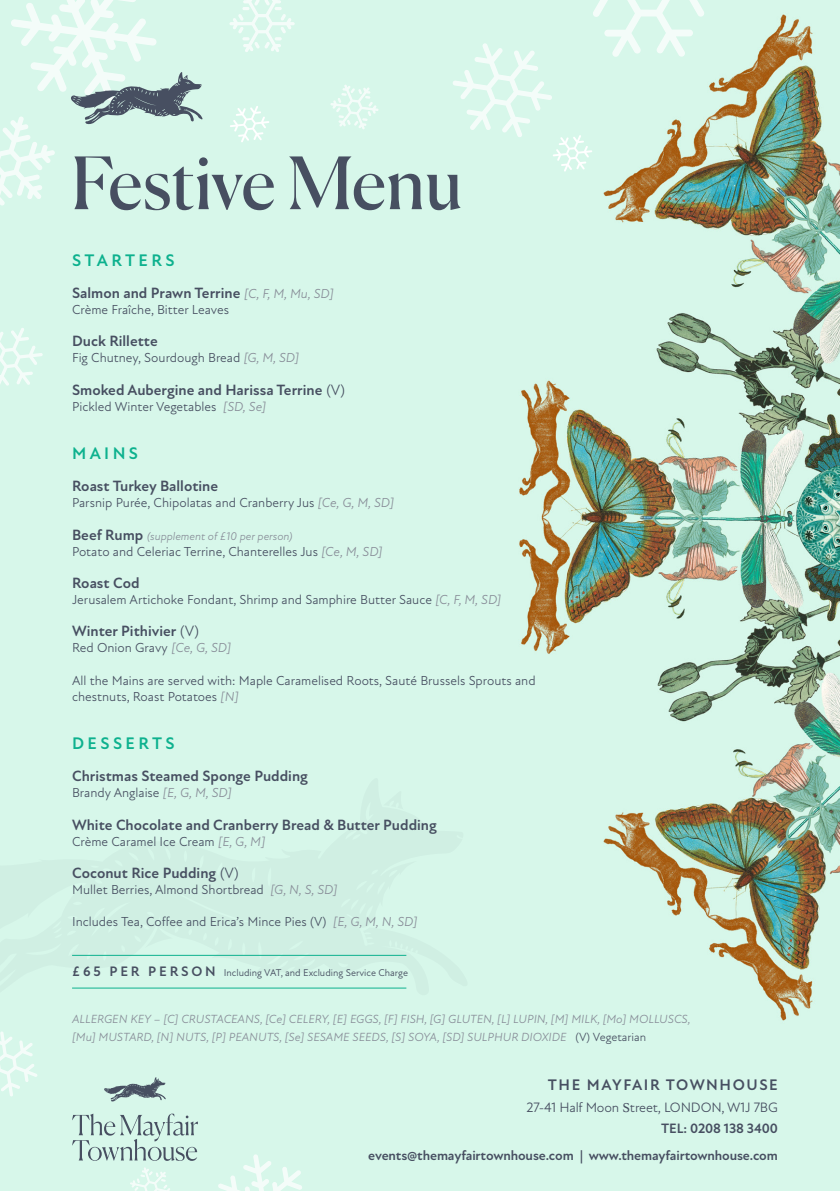
<style>
.page{position:relative;width:840px;height:1191px;background:#fff}
.page>*{position:absolute;margin:0;border:0;box-sizing:border-box;transform-origin:0 0}
.t1{font:72px "Canela";letter-spacing:-.005em;color:#474f61}
.t2{font:700 17px "New Atten";letter-spacing:.2em;color:#0db18e}
.t3{font:700 15.6px "New Atten";letter-spacing:.1em;color:#474f61}
.t4{font:700 15.2px "Atten New";color:#474f61}
.t5{font:700 13.8px "New Atten";letter-spacing:-.01em;color:#474f61}
.t6{font:13.8px "Atten New";letter-spacing:-.01em;color:#474f61}
.t7{font:13.2px/16.2px "Atten New";color:#474f61}
.t8{font:italic 12px/18px "New Atten";color:#888d98}
.t9{font:italic 11.4px "New Atten";color:#888d98}
.t10{font:10px "New Atten";color:#474f61}
.s1{font-family:"New Atten";font-weight:400;font-style:italic;font-size:13.2px;color:#888d98}
.s2{font-family:"New Atten";font-style:italic;color:#888d98}
.s3{font-weight:400}
.s4{font-family:"Atten New";font-weight:700;font-style:normal;font-size:15.2px;color:#474f61}
.s5{font-weight:700;font-size:14px}
.s6{font-family:"Atten New";font-style:normal;color:#474f61}
.s7{font-family:"Athelas"}
</style>
<div class="page">
<div style="left:0;top:0;width:839px;height:1191px;background:#d7f7ea"></div>
<img style="left:499px;top:0;width:340px;height:1119px">
<svg style="left:330px;top:84px;width:48px;height:45px"></svg>
<svg style="left:229px;top:0;width:65px;height:52px"></svg>
<svg style="left:0;top:327px;width:43px;height:61px"></svg>
<svg style="left:0;top:1031px;width:38px;height:65px"></svg>
<svg style="left:218px;top:1154px;width:91px;height:37px"></svg>
<svg style="left:130px;top:1167px;width:42px;height:24px"></svg>
<svg style="left:72px;top:1113px;width:126px;height:47px;background:#bbd7d0"></svg>
<svg style="left:103px;top:1076px;width:63px;height:25px;background:#a1b9b7"></svg>
<div style="left:0;top:776px;width:469px;height:233px;background:#d7f7ea"></div>
<svg style="left:0;top:0;width:204px;height:209px;background:#d2ede3"></svg>
<svg style="left:452px;top:0;width:265px;height:172px;background:#d8f2e4"></svg>
<svg style="left:230px;top:106px;width:39px;height:36px"></svg>
<hr style="left:72px;top:955px;width:334px;height:1px;background:#0db18e">
<hr style="left:72px;top:987px;width:334px;height:1px;background:#0db18e">
<p class="t1" style="left:71px;top:127px;width:393px">Festive Menu</p>
<p class="t2" style="left:72px;top:250px;width:104px">STARTERS</p>
<p class="t4" style="left:72px;top:284px;width:263px">Salmon and Prawn Terrine <span class="s1">[C, F, M, Mu, SD]</span></p>
<p class="t7" style="left:72px;top:302px;width:158px">Crème Fraîche, Bitter Leaves</p>
<p class="t4" style="left:72px;top:332px;width:87px">Duck Rillette</p>
<p class="t7" style="left:72px;top:350px;width:228px">Fig Chutney, Sourdough Bread <span class="s2">[G, M, SD]</span></p>
<p class="t4" style="left:72px;top:380px;width:274px">Smoked Aubergine and Harissa Terrine <span class="s3">(V)</span></p>
<p class="t7" style="left:72px;top:398px;width:195px">Pickled Winter Vegetables <span class="s2">[SD, Se]</span></p>
<p class="t2" style="left:72px;top:443px;width:68px">MAINS</p>
<p class="t4" style="left:72px;top:477px;width:147px">Roast Turkey Ballotine</p>
<p class="t7" style="left:72px;top:495px;width:323px">Parsnip Purée, Chipolatas and Cranberry Jus <span class="s2">[Ce, G, M, SD]</span></p>
<p class="t9" style="left:72px;top:529px;width:222px"><span class="s4">Beef Rump</span> (supplement of £10 per person)</p>
<p class="t7" style="left:72px;top:543px;width:312px">Potato and Celeriac Terrine, Chanterelles Jus <span class="s2">[Ce, M, SD]</span></p>
<p class="t4" style="left:72px;top:574px;width:69px">Roast Cod</p>
<p class="t7" style="left:72px;top:592px;width:430px">Jerusalem Artichoke Fondant, Shrimp and Samphire Butter Sauce <span class="s2">[C, F, M, SD]</span></p>
<p class="t4" style="left:72px;top:622px;width:128px">Winter Pithivier <span class="s3">(V)</span></p>
<p class="t7" style="left:72px;top:640px;width:160px">Red Onion Gravy <span class="s2">[Ce, G, SD]</span></p>
<p class="t7" style="left:72px;top:672px;width:465px">All the Mains are served with: Maple Caramelised Roots, Sauté Brussels Sprouts and chestnuts, Roast Potatoes <span class="s2">[N]</span></p>
<p class="t2" style="left:72px;top:733px;width:104px">DESSERTS</p>
<p class="t4" style="left:72px;top:767px;width:237px">Christmas Steamed Sponge Pudding</p>
<p class="t7" style="left:72px;top:785px;width:161px">Brandy Anglaise <span class="s2">[E, G, M, SD]</span></p>
<p class="t4" style="left:72px;top:815px;width:366px">White Chocolate and Cranberry Bread &amp; Butter Pudding</p>
<p class="t7" style="left:72px;top:833px;width:195px">Crème Caramel Ice Cream <span class="s2">[E, G, M]</span></p>
<p class="t4" style="left:72px;top:864px;width:168px">Coconut Rice Pudding <span class="s3">(V)</span></p>
<p class="t7" style="left:72px;top:881px;width:267px">Mullet Berries, Almond Shortbread <span class="s2">[G, N, S, SD]</span></p>
<p class="t7" style="left:72px;top:914px;width:346px">Includes Tea, Coffee and Erica’s Mince Pies (V) <span class="s2">[E, G, M, N, SD]</span></p>
<p class="t10" style="left:72px;top:966px;width:337px"><span class="s5">£ 6 5 P E R P E R S O N</span> Including VAT, and Excluding Service Charge</p>
<p class="t8" style="left:72px;top:1009px;width:619px">ALLERGEN KEY – [C] CRUSTACEANS, [Ce] CELERY, [E] EGGS, [F] FISH, [G] GLUTEN, [L] LUPIN, [M] MILK, [Mo] MOLLUSCS, [Mu] MUSTARD, [N] NUTS, [P] PEANUTS, [Se] SESAME SEEDS, [S] SOYA, [SD] SULPHUR DIOXIDE <span class="s6">(V) Vegetarian</span></p>
<p class="t3" style="left:547px;top:1075px;width:231px">THE MAYFAIR TOWNHOUSE</p>
<p class="t6" style="left:526px;top:1098px;width:253px">27-41 Half Moon <span class="s7">S</span>treet, LONDON, W1J 7BG</p>
<p class="t5" style="left:661px;top:1120px;width:118px">TEL: 0208 138 3400</p>
<p class="t5" style="left:368px;top:1146px;width:411px">events@themayfairtownhouse.com | www.themayfairtownhouse.com</p>
</div>
